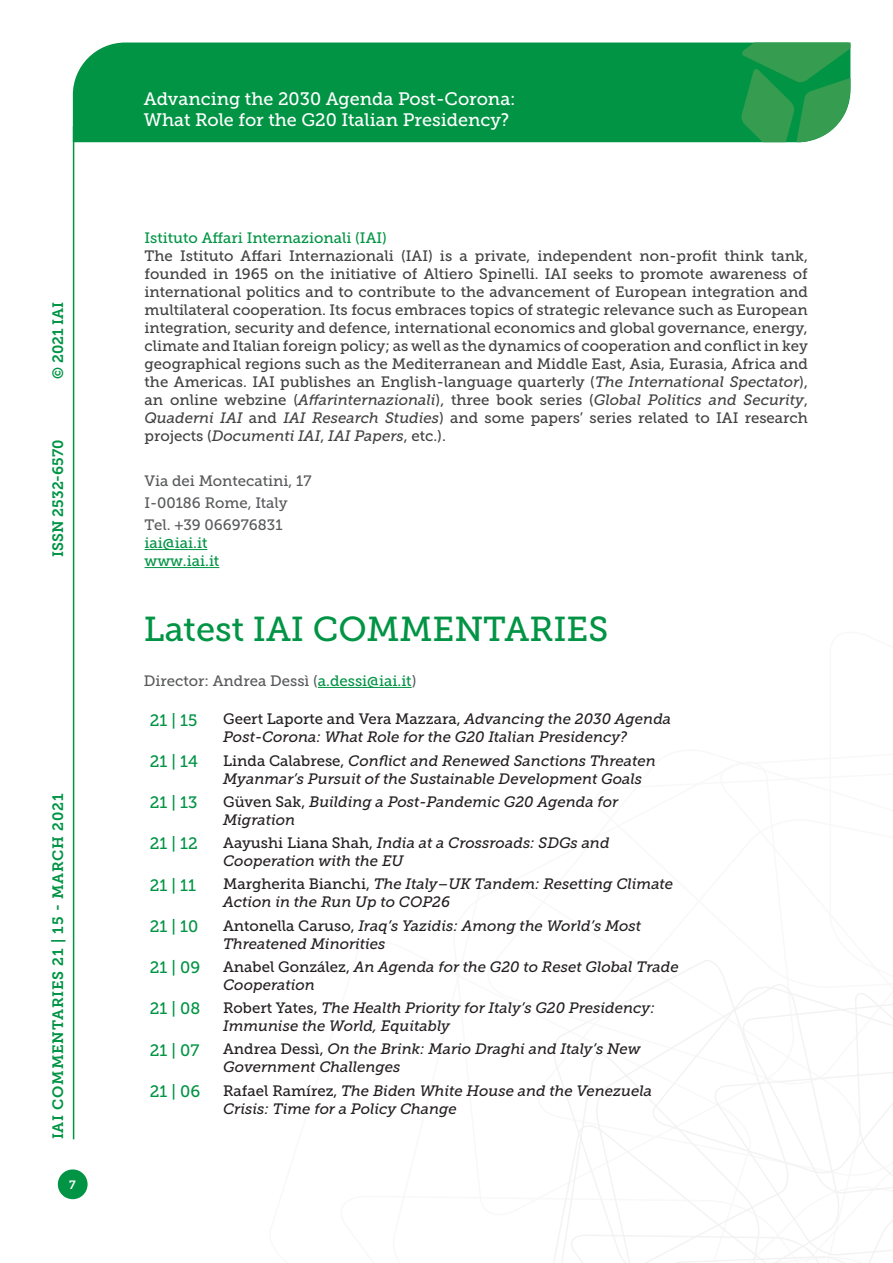
<style>
.page{position:relative;width:893px;height:1263px;background:#fff}
.page>*{position:absolute;margin:0;border:0;box-sizing:border-box;transform-origin:0 0}
.t1{font:34.5px "Museo Slab 500";color:#009444}
.t2{font:18px/21.6px "Museo Slab 500";color:#fff}
.t3{font:16.5px "Museo Slab 500";color:#009444}
.t4{font:15px/18px "Museo Slab 500";color:#414142;text-align:justify}
.Elenco_paper{font:italic 15px/18px "Museo Slab 500";color:#231f20}
.t5{font:15px "Museo Slab 500";color:#58595b}
.t6{font:15px "Museo Slab 500";color:#009444}
.t7{font:15px "Museo Slab 700";letter-spacing:.05em;color:#009444}
.t8{font:15px "Museo Slab 700";color:#009444}
.t9{font:12px "Museo Slab 700";color:#fff}
.s1{font-style:italic}
.s2{color:#009444}
.s3{font-style:normal}
</style>
<div class="page">
<svg style="left:553px;top:960px;width:340px;height:303px"></svg>
<div style="left:73px;top:43px;width:668px;height:99px;background:#009444"></div>
<svg style="left:741px;top:43px;width:109px;height:99px;background:#319e55"></svg>
<div style="left:58px;top:1169px;width:30px;height:30px;background:#009444;border-radius:50%"></div>
<hr style="left:73px;top:126px;width:1px;height:1013px;background:#009444">
<hr style="left:318px;top:687px;width:94px;height:1px;background:#009444">
<hr style="left:145px;top:549px;width:62px;height:1px;background:#009444">
<hr style="left:145px;top:567px;width:74px;height:1px;background:#009444">
<p class="t7" style="left:50px;top:379px;width:79px;rotate:-90deg">© 2021 IAI</p>
<p class="t8" style="left:50px;top:557px;width:119px;rotate:-90deg">ISSN 2532-6570</p>
<p class="t7" style="left:50px;top:1139px;width:347px;rotate:-90deg">IAI COMMENTARIES 21 | 15 - MARCH 2021</p>
<p class="t9" style="left:69px;top:1178px;width:8px">7</p>
<p class="t2" style="left:144px;top:88px;width:373px">Advancing the 2030 Agenda Post-Corona:<br>What Role for the G20 Italian Presidency?</p>
<p class="t6" style="left:145px;top:229px;width:244px">Istituto Affari Internazionali (IAI)</p>
<p class="t4" style="left:145px;top:247px;width:665px">The Istituto Affari Internazionali (IAI) is a private, independent non-profit think tank, founded in 1965 on the initiative of Altiero Spinelli. IAI seeks to promote awareness of international politics and to contribute to the advancement of European integration and multilateral cooperation. Its focus embraces topics of strategic relevance such as European integration, security and defence, international economics and global governance, energy, climate and Italian foreign policy; as well as the dynamics of cooperation and conflict in key geographical regions such as the Mediterranean and Middle East, Asia, Eurasia, Africa and the Americas. IAI publishes an English-language quarterly (<span class="s1">The International Spectator</span>), an online webzine (<span class="s1">Affarinternazionali</span>), three book series (<span class="s1">Global Politics and Security</span>, <span class="s1">Quaderni IAI</span> and <span class="s1">IAI Research Studies</span>) and some papers’ series related to IAI research projects (<span class="s1">Documenti IAI</span>, <span class="s1">IAI Papers</span>, etc.).</p>
<p class="t5" style="left:145px;top:472px;width:168px">Via dei Montecatini, 17</p>
<p class="t5" style="left:145px;top:494px;width:145px">I-00186 Rome, Italy</p>
<p class="t5" style="left:145px;top:516px;width:140px">Tel. +39 066976831</p>
<p class="t6" style="left:145px;top:534px;width:64px">iai@iai.it</p>
<p class="t6" style="left:145px;top:552px;width:76px">www.iai.it</p>
<p class="t1" style="left:144px;top:610px;width:466px">Latest IAI COMMENTARIES</p>
<p class="t5" style="left:144px;top:672px;width:274px">Director: Andrea Dessì (<span class="s2">a.dessi@iai.it</span>)</p>
<p class="t3" style="left:150px;top:711px;width:49px">21 | 15</p>
<p class="Elenco_paper" style="left:223px;top:710px;width:450px"><span class="s3">Geert Laporte and Vera Mazzara,</span> Advancing the 2030 Agenda<br>Post-Corona: What Role for the G20 Italian Presidency?</p>
<p class="t3" style="left:150px;top:752px;width:50px">21 | 14</p>
<p class="Elenco_paper" style="left:223px;top:752px;width:434px"><span class="s3">Linda Calabrese,</span> Conflict and Renewed Sanctions Threaten<br>Myanmar’s Pursuit of the Sustainable Development Goals</p>
<p class="t3" style="left:150px;top:793px;width:49px">21 | 13</p>
<p class="Elenco_paper" style="left:223px;top:793px;width:397px"><span class="s3">Güven Sak,</span> Building a Post-Pandemic G20 Agenda for<br>Migration</p>
<p class="t3" style="left:150px;top:834px;width:49px">21 | 12</p>
<p class="Elenco_paper" style="left:223px;top:834px;width:388px"><span class="s3">Aayushi Liana Shah,</span> India at a Crossroads: SDGs and<br>Cooperation with the EU</p>
<p class="t3" style="left:150px;top:876px;width:48px">21 | 11</p>
<p class="Elenco_paper" style="left:223px;top:875px;width:452px"><span class="s3">Margherita Bianchi,</span> The Italy–UK Tandem: Resetting Climate<br>Action in the Run Up to COP26</p>
<p class="t3" style="left:150px;top:917px;width:50px">21 | 10</p>
<p class="Elenco_paper" style="left:223px;top:917px;width:420px"><span class="s3">Antonella Caruso,</span> Iraq’s Yazidis: Among the World’s Most<br>Threatened Minorities</p>
<p class="t3" style="left:150px;top:958px;width:52px">21 | 09</p>
<p class="Elenco_paper" style="left:223px;top:958px;width:457px"><span class="s3">Anabel González,</span> An Agenda for the G20 to Reset Global Trade<br>Cooperation</p>
<p class="t3" style="left:150px;top:999px;width:52px">21 | 08</p>
<p class="Elenco_paper" style="left:223px;top:999px;width:433px"><span class="s3">Robert Yates,</span> The Health Priority for Italy’s G20 Presidency:<br>Immunise the World, Equitably</p>
<p class="t3" style="left:150px;top:1041px;width:51px">21 | 07</p>
<p class="Elenco_paper" style="left:223px;top:1040px;width:419px"><span class="s3">Andrea Dessì,</span> On the Brink: Mario Draghi and Italy’s New<br>Government Challenges</p>
<p class="t3" style="left:150px;top:1082px;width:52px">21 | 06</p>
<p class="Elenco_paper" style="left:223px;top:1082px;width:430px"><span class="s3">Rafael Ramírez,</span> The Biden White House and the Venezuela<br>Crisis: Time for a Policy Change</p>
</div>
